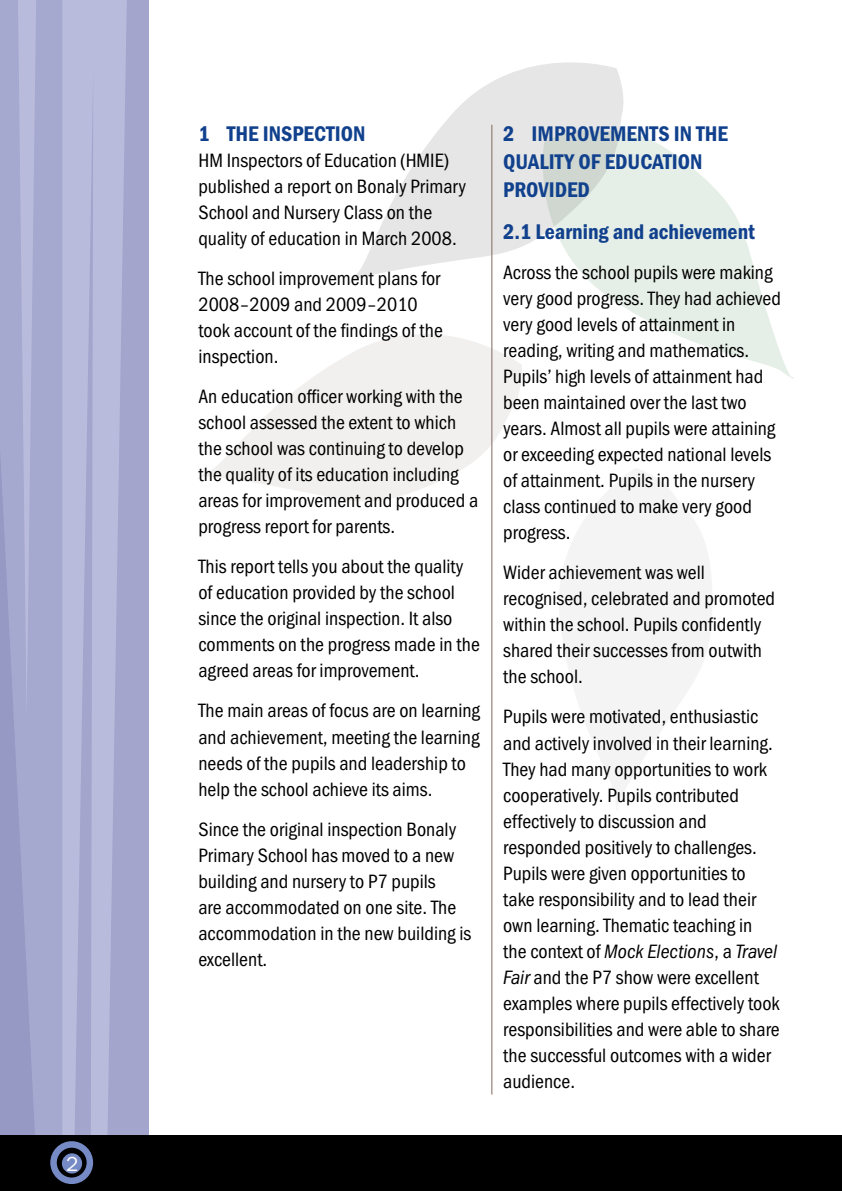
<style>
.page{position:relative;width:842px;height:1191px;background:#fff}
.page>*{position:absolute;margin:0;border:0;box-sizing:border-box;transform-origin:0 0}
.t1{font:22px/28px "Franklin Got URWT Dem Con";color:#11418d}
.t2{font:21px "Franklin Got URWT Boo";color:#fff}
.t3{font:20px/26px "Franklin Got URWT Boo Con";color:#000}
.t4{font:20px "Franklin Got URWT Boo Con Ita";color:#000}
.s1{font-family:"Franklin Got URWT Boo Con"}
.s2{font-family:"Franklin Got URWT Boo Con Ita"}
</style>
<div class="page">
<svg style="left:597px;top:132px;width:197px;height:247px;fill:#e6efe7"></svg>
<svg style="left:349px;top:62px;width:278px;height:226px;fill:#e6e6e6"></svg>
<svg style="left:198px;top:304px;width:324px;height:209px;fill:#f8f7f6"></svg>
<svg style="left:559px;top:468px;width:153px;height:342px;fill:#f4f4f5"></svg>
<div style="left:0;top:0;width:148px;height:1191px;background:#a4a5cd"></div>
<svg style="left:62px;top:0;width:65px;height:1135px;fill:#b8bbdb"></svg>
<svg style="left:0;top:0;width:36px;height:1135px"></svg>
<div style="left:0;top:1135px;width:842px;height:56px;background:#000"></div>
<div style="left:50px;top:1141px;width:43px;height:43px;border:6px solid #768ac5;border-radius:50%"></div>
<div style="left:62px;top:1153px;width:20px;height:20px;background:#768ac5;border-radius:50%"></div>
<hr style="left:491px;top:125px;width:1px;height:969px;background:#7f695d">
<p class="t2" style="left:66px;top:1152px;width:14px">2</p>
<p class="t1" style="left:198px;top:120px;width:168px">1 THE INSPECTION</p>
<p class="t3" style="left:198px;top:148px;width:269px">HM Inspectors of Education (HMIE) published a report on Bonaly Primary School and Nursery Class on the quality of education in March 2008.</p>
<p class="t3" style="left:198px;top:266px;width:246px">The school improvement plans for<br>2008–2009 and 2009–2010 took account of the findings of the inspection.</p>
<p class="t3" style="left:198px;top:384px;width:281px">An education officer working with the school assessed the extent to which the school was continuing to develop the quality of its education including areas for improvement and produced a progress report for parents.</p>
<p class="t3" style="left:198px;top:554px;width:283px">This report tells you about the quality of education provided by the school since the original inspection. It also comments on the progress made in the agreed areas for improvement.</p>
<p class="t3" style="left:198px;top:698px;width:283px">The main areas of focus are on learning and achievement, meeting the learning needs of the pupils and leadership to help the school achieve its aims.</p>
<p class="t3" style="left:198px;top:816px;width:275px">Since the original inspection Bonaly<br>Primary School has moved to a new building and nursery to P7 pupils<br>are accommodated on one site. The accommodation in the new building is excellent.</p>
<p class="t1" style="left:503px;top:120px;width:226px">2 IMPROVEMENTS IN THE<br>QUALITY OF EDUCATION<br>PROVIDED</p>
<p class="t1" style="left:503px;top:218px;width:253px">2.1 LEARNING AND ACHIEVEMENT</p>
<p class="t3" style="left:503px;top:260px;width:279px">Across the school pupils were making very good progress. They had achieved very good levels of attainment in reading, writing and mathematics.<br>Pupils’ high levels of attainment had been maintained over the last two years. Almost all pupils were attaining or exceeding expected national levels of attainment. Pupils in the nursery class continued to make very good progress.</p>
<p class="t3" style="left:503px;top:560px;width:273px">Wider achievement was well recognised, celebrated and promoted within the school. Pupils confidently shared their successes from outwith the school.</p>
<p class="t3" style="left:503px;top:704px;width:271px">Pupils were motivated, enthusiastic and actively involved in their learning.<br>They had many opportunities to work cooperatively. Pupils contributed effectively to discussion and responded positively to challenges.<br>Pupils were given opportunities to take responsibility and to lead their own learning. Thematic teaching in</p>
<p class="t4" style="left:503px;top:940px;width:275px"><span class="s1">the context of</span> Mock Elections<span class="s1">, a</span> Travel</p>
<p class="t3" style="left:503px;top:964px;width:278px"><span class="s2">Fair</span> and the P7 show were excellent examples where pupils effectively took responsibilities and were able to share the successful outcomes with a wider audience.</p>
</div>
